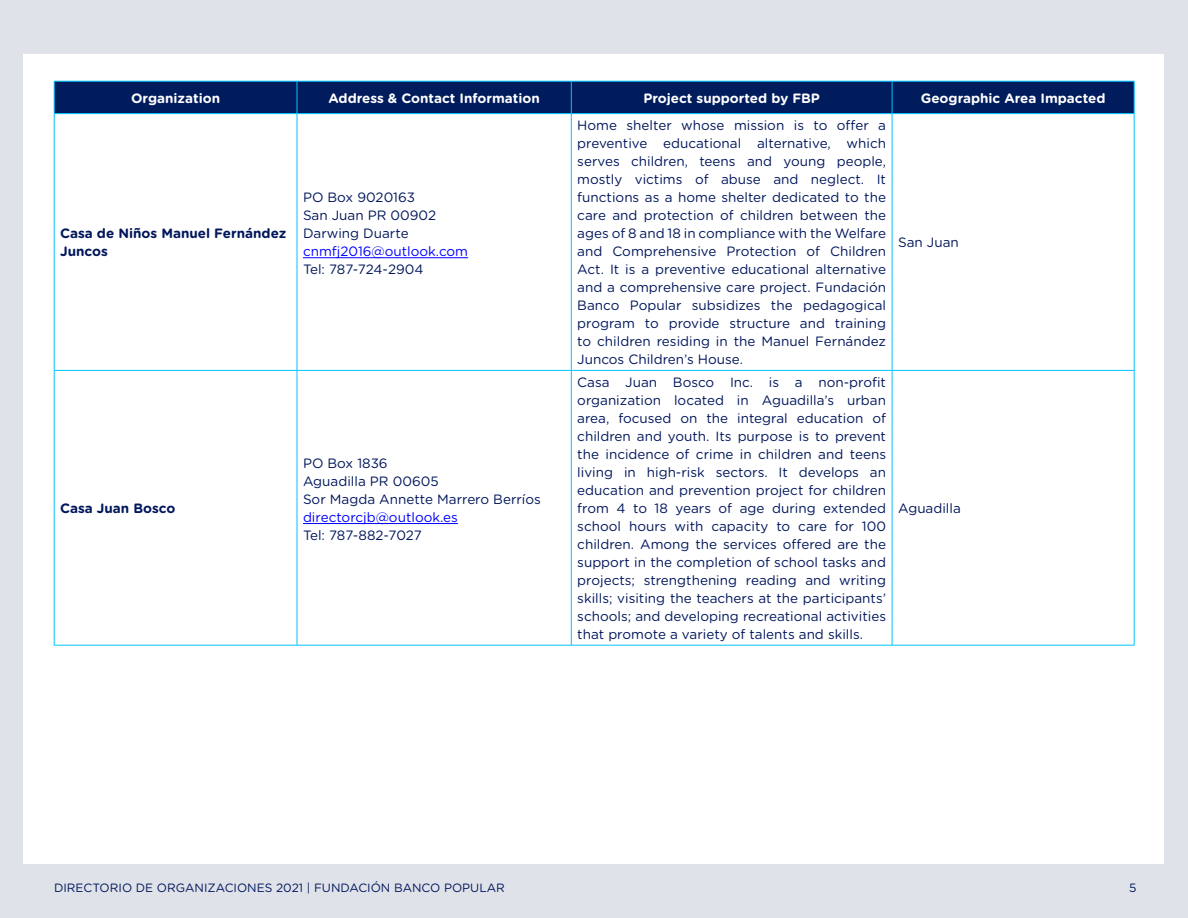
<style>
.page{position:relative;width:1188px;height:918px;background:#dfe2e9}
.page>*{position:absolute;margin:0;border:0;box-sizing:border-box;transform-origin:0 0}
.t1{font:13.5px/18px "Gotham Rounded";color:#00165b;text-align:justify}
.t2{font:700 13.5px "Gotham Rounded";color:#fff}
.t3{font:700 13.5px/18px "Gotham Rounded";color:#00165b}
.t4{font:13.5px "Gotham Rounded";color:#00f}
.t5{font:12px "Gotham Rounded";color:#00165b}
.s1{color:#00f}
</style>
<div class="page">
<div style="left:24px;top:54px;width:1140px;height:810px;background:#fff"></div>
<div style="left:55px;top:82px;width:1079px;height:31px;background:#001c5d"></div>
<hr style="left:54px;top:81px;width:243px;height:1px;background:#00c4ff">
<hr style="left:54px;top:81px;width:1px;height:32px;background:#00c4ff">
<hr style="left:297px;top:81px;width:274px;height:1px;background:#00c4ff">
<hr style="left:297px;top:81px;width:1px;height:32px;background:#00c4ff">
<hr style="left:571px;top:81px;width:321px;height:1px;background:#00c4ff">
<hr style="left:571px;top:81px;width:1px;height:32px;background:#00c4ff">
<hr style="left:892px;top:81px;width:242px;height:1px;background:#00c4ff">
<hr style="left:892px;top:81px;width:1px;height:32px;background:#00c4ff">
<hr style="left:1134px;top:81px;width:1px;height:32px;background:#00c4ff">
<hr style="left:54px;top:113px;width:243px;height:1px;background:#00c4ff">
<hr style="left:297px;top:113px;width:274px;height:1px;background:#00c4ff">
<hr style="left:571px;top:113px;width:321px;height:1px;background:#00c4ff">
<hr style="left:892px;top:113px;width:242px;height:1px;background:#00c4ff">
<hr style="left:54px;top:645px;width:243px;height:1px;background:#00c4ff">
<hr style="left:297px;top:645px;width:274px;height:1px;background:#00c4ff">
<hr style="left:571px;top:645px;width:321px;height:1px;background:#00c4ff">
<hr style="left:892px;top:645px;width:242px;height:1px;background:#00c4ff">
<hr style="left:54px;top:114px;width:1px;height:256px;background:#00c4ff">
<hr style="left:297px;top:114px;width:1px;height:256px;background:#00c4ff">
<hr style="left:571px;top:114px;width:1px;height:256px;background:#00c4ff">
<hr style="left:892px;top:114px;width:1px;height:256px;background:#00c4ff">
<hr style="left:1134px;top:114px;width:1px;height:256px;background:#00c4ff">
<hr style="left:54px;top:370px;width:243px;height:1px;background:#00c4ff">
<hr style="left:54px;top:371px;width:1px;height:274px;background:#00c4ff">
<hr style="left:297px;top:370px;width:274px;height:1px;background:#00c4ff">
<hr style="left:297px;top:371px;width:1px;height:274px;background:#00c4ff">
<hr style="left:571px;top:370px;width:321px;height:1px;background:#00c4ff">
<hr style="left:571px;top:371px;width:1px;height:274px;background:#00c4ff">
<hr style="left:892px;top:370px;width:242px;height:1px;background:#00c4ff">
<hr style="left:892px;top:371px;width:1px;height:274px;background:#00c4ff">
<hr style="left:1134px;top:371px;width:1px;height:274px;background:#00c4ff">
<hr style="left:303px;top:257px;width:165px;height:1px;background:#00f">
<hr style="left:303px;top:523px;width:155px;height:1px;background:#00f">
<p class="t2" style="left:131px;top:88px;width:91px">Organization</p>
<p class="t2" style="left:328px;top:88px;width:213px">Address &amp; Contact Information</p>
<p class="t2" style="left:643px;top:88px;width:178px">Project supported by FBP</p>
<p class="t2" style="left:921px;top:88px;width:186px">Geographic Area Impacted</p>
<p class="t3" style="left:60px;top:224px;width:228px">Casa de Niños Manuel Fernández<br>Juncos</p>
<p class="t1" style="left:303px;top:188px;width:113px">PO Box 9020163</p>
<p class="t1" style="left:303px;top:206px;width:135px">San Juan PR 00902</p>
<p class="t1" style="left:303px;top:224px;width:107px">Darwing Duarte</p>
<p class="t4" style="left:303px;top:242px;width:167px">cnmfj2016@outlook.com</p>
<p class="t1" style="left:303px;top:260px;width:122px">Tel: 787-724-2904</p>
<p class="t3" style="left:60px;top:499px;width:117px">Casa Juan Bosco</p>
<p class="t1" style="left:303px;top:454px;width:86px">PO Box 1836</p>
<p class="t1" style="left:303px;top:472px;width:137px">Aguadilla PR 00605</p>
<p class="t1" style="left:303px;top:490px;width:239px">Sor Magda Annette Marrero Berríos <span class="s1">directorcjb@outlook.es</span></p>
<p class="t1" style="left:303px;top:526px;width:120px">Tel: 787-882-7027</p>
<p class="t1" style="left:577px;top:116px;width:310px">Home shelter whose mission is to offer a preventive educational alternative, which serves children, teens and young people, mostly victims of abuse and neglect. It functions as a home shelter dedicated to the care and protection of children between the ages of 8 and 18 in compliance with the Welfare and Comprehensive Protection of Children Act. It is a preventive educational alternative and a comprehensive care project. Fundación Banco Popular subsidizes the pedagogical program to provide structure and training to children residing in the Manuel Fernández Juncos Children’s House.</p>
<p class="t1" style="left:577px;top:373px;width:310px">Casa Juan Bosco Inc. is a non-profit organization located in Aguadilla’s urban area, focused on the integral education of children and youth. Its purpose is to prevent the incidence of crime in children and teens living in high-risk sectors. It develops an education and prevention project for children from 4 to 18 years of age during extended school hours with capacity to care for 100 children. Among the services offered are the support in the completion of school tasks and projects; strengthening reading and writing skills; visiting the teachers at the participants’ schools; and developing recreational activities that promote a variety of talents and skills.</p>
<p class="t1" style="left:898px;top:233px;width:62px">San Juan</p>
<p class="t1" style="left:898px;top:499px;width:64px">Aguadilla</p>
<p class="t5" style="left:54px;top:879px;width:452px">DIRECTORIO DE ORGANIZACIONES 2021 | FUNDACIÓN BANCO POPULAR</p>
<p class="t5" style="left:1129px;top:879px;width:9px">5</p>
</div>
